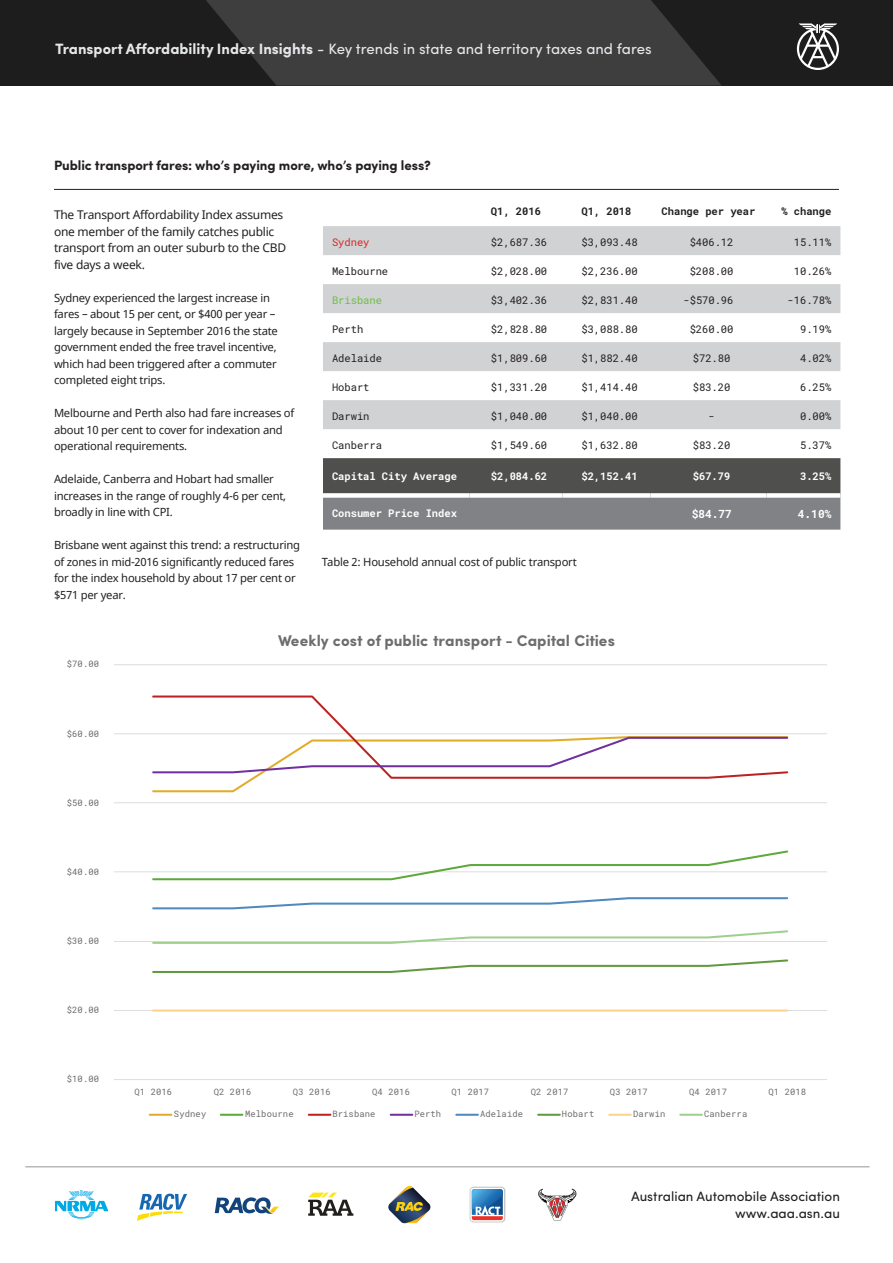
<style>
.page{position:relative;width:893px;height:1263px;background:#fff}
.page>*{position:absolute;margin:0;border:0;box-sizing:border-box;transform-origin:0 0}
.t1{font:700 15.6px "Sofia Pro";letter-spacing:-.005em;color:#6d6d6d}
.t2{font:15px "Sofia Pro";color:#e6e7e9}
.Heading_2{font:700 13.5px "Sofia Pro";letter-spacing:-.005em;color:#231f20}
.t3{font:13.5px "Sofia Pro";color:#231f20}
.Body{font:12px/16.5px "Noto Sans";letter-spacing:-.02em;color:#231f20}
.Body-2{font:11.25px/16.5px "Noto Sans";letter-spacing:-.02em;color:#231f20}
.Body-3{font:700 11.25px "Roboto Mono";color:#fff}
.Body-4{font:10.5px "Roboto Mono";letter-spacing:-.005em;color:#231f20}
.Body-5{font:700 10.5px "Roboto Mono";letter-spacing:-.005em;color:#fff}
.Body-6{font:700 10.5px "Roboto Mono";letter-spacing:-.005em;color:#231f20}
.Body-7{font:10.5px "Roboto Mono";letter-spacing:-.005em;color:#6dbe46}
.Body-8{font:10.5px "Roboto Mono";letter-spacing:-.005em;color:#d52a27}
.t4{font:8.85px "Roboto Mono";letter-spacing:.015em;color:#6d6d6d}
.s1{font-weight:700}
</style>
<div class="page">
<div style="left:0;top:0;width:893px;height:86px;background:#1c1d1c"></div>
<svg style="left:206px;top:0;width:515px;height:86px;background:#39393a"></svg>
<svg style="left:538px;top:1189px;width:38px;height:31px"></svg>
<img style="left:469px;top:1186px;width:37px;height:37px">
<img style="left:470px;top:1188px;width:34px;height:33px">
<svg style="left:472px;top:1189px;width:31px;height:31px"></svg>
<svg style="left:388px;top:1186px;width:42px;height:37px"></svg>
<svg style="left:215px;top:1197px;width:64px;height:17px"></svg>
<svg style="left:137px;top:1194px;width:50px;height:27px"></svg>
<svg style="left:308px;top:1192px;width:45px;height:24px"></svg>
<svg style="left:55px;top:1190px;width:53px;height:29px"></svg>
<hr style="left:25px;top:1166px;width:845px;height:1px;background:#979595">
<hr style="left:54px;top:189px;width:785px;height:1px;background:#231f20">
<svg style="left:797px;top:23px;width:42px;height:47px"></svg>
<svg style="left:323px;top:226px;width:517px;height:203px;fill:#d1d2d4"></svg>
<svg style="left:323px;top:458px;width:517px;height:72px;background:#676869"></svg>
<div style="left:323px;top:493px;width:146px;height:5px;background:#fff"></div>
<div style="left:469px;top:493px;width:93px;height:5px;background:#fff"></div>
<div style="left:562px;top:493px;width:88px;height:5px;background:#fff"></div>
<div style="left:650px;top:493px;width:116px;height:5px;background:#fff"></div>
<div style="left:766px;top:493px;width:74px;height:5px;background:#fff"></div>
<hr style="left:114px;top:1010px;width:713px;height:1px;background:#ddd">
<hr style="left:114px;top:941px;width:713px;height:1px;background:#ddd">
<hr style="left:114px;top:871px;width:713px;height:1px;background:#ddd">
<hr style="left:114px;top:802px;width:713px;height:1px;background:#ddd">
<hr style="left:114px;top:733px;width:713px;height:1px;background:#ddd">
<hr style="left:114px;top:664px;width:713px;height:1px;background:#ddd">
<hr style="left:114px;top:1079px;width:713px;height:1px;background:#ddd">
<svg style="left:151px;top:850px;width:638px;height:31px"></svg>
<svg style="left:152px;top:695px;width:199px;height:40px"></svg>
<svg style="left:152px;top:735px;width:637px;height:58px"></svg>
<svg style="left:152px;top:897px;width:637px;height:13px"></svg>
<svg style="left:152px;top:959px;width:637px;height:14px"></svg>
<hr style="left:153px;top:1009px;width:634px;height:2px;background:#fed389">
<svg style="left:152px;top:930px;width:637px;height:14px"></svg>
<hr style="left:150px;top:1114px;width:21px;height:2px;background:#e1ac26">
<hr style="left:221px;top:1114px;width:21px;height:2px;background:#5fa83c">
<hr style="left:309px;top:1114px;width:21px;height:2px;background:#bc2221">
<hr style="left:391px;top:1114px;width:21px;height:2px;background:#7030a0">
<hr style="left:456px;top:1114px;width:22px;height:2px;background:#5089bc">
<hr style="left:538px;top:1114px;width:22px;height:2px;background:#62993e">
<hr style="left:609px;top:1114px;width:22px;height:2px;background:#fed389">
<hr style="left:680px;top:1114px;width:22px;height:2px;background:#9fcf8f">
<p class="t2" style="left:55px;top:37px;width:598px"><span class="s1">Transport Affordability Index Insights</span> - Key trends in state and territory taxes and fares</p>
<p class="Heading_2" style="left:54px;top:154px;width:378px">Public transport fares: who’s paying more, who’s paying less?</p>
<p class="Body" style="left:54px;top:207px;width:234px">The Transport Affordability Index assumes one member of the family catches public transport from an outer suburb to the CBD five days a week.</p>
<p class="Body-2" style="left:54px;top:290px;width:225px">Sydney experienced the largest increase in fares – about 15 per cent, or $400 per year – largely because in September 2016 the state government ended the free travel incentive, which had been triggered after a commuter completed eight trips.</p>
<p class="Body-2" style="left:54px;top:405px;width:242px">Melbourne and Perth also had fare increases of about 10 per cent to cover for indexation and operational requirements.</p>
<p class="Body-2" style="left:54px;top:471px;width:234px">Adelaide, Canberra and Hobart had smaller increases in the range of roughly 4-6 per cent, broadly in line with CPI.</p>
<p class="Body-2" style="left:54px;top:537px;width:248px">Brisbane went against this trend: a restructuring of zones in mid-2016 significantly reduced fares for the index household by about 17 per cent or $571 per year.</p>
<p class="Body-6" style="left:491px;top:204px;width:52px">Q1, 2016</p>
<p class="Body-6" style="left:581px;top:204px;width:52px">Q1, 2018</p>
<p class="Body-6" style="left:662px;top:204px;width:95px">Change per year</p>
<p class="Body-6" style="left:781px;top:204px;width:52px">% change</p>
<p class="Body-8" style="left:332px;top:235px;width:39px">Sydney</p>
<p class="Body-4" style="left:491px;top:235px;width:58px">$2,687.36</p>
<p class="Body-4" style="left:581px;top:235px;width:58px">$3,093.48</p>
<p class="Body-4" style="left:690px;top:235px;width:45px">$406.12</p>
<p class="Body-4" style="left:794px;top:235px;width:39px">15.11%</p>
<p class="Body-4" style="left:332px;top:264px;width:58px">Melbourne</p>
<p class="Body-4" style="left:491px;top:264px;width:58px">$2,028.00</p>
<p class="Body-4" style="left:581px;top:264px;width:58px">$2,236.00</p>
<p class="Body-4" style="left:690px;top:264px;width:45px">$208.00</p>
<p class="Body-4" style="left:794px;top:264px;width:39px">10.26%</p>
<p class="Body-7" style="left:332px;top:293px;width:52px">Brisbane</p>
<p class="Body-4" style="left:491px;top:293px;width:58px">$3,402.36</p>
<p class="Body-4" style="left:581px;top:293px;width:58px">$2,831.40</p>
<p class="Body-4" style="left:683px;top:293px;width:52px">-$570.96</p>
<p class="Body-4" style="left:788px;top:293px;width:45px">-16.78%</p>
<p class="Body-4" style="left:332px;top:322px;width:33px">Perth</p>
<p class="Body-4" style="left:491px;top:322px;width:58px">$2,828.80</p>
<p class="Body-4" style="left:581px;top:322px;width:58px">$3,088.80</p>
<p class="Body-4" style="left:690px;top:322px;width:45px">$260.00</p>
<p class="Body-4" style="left:800px;top:322px;width:33px">9.19%</p>
<p class="Body-4" style="left:332px;top:351px;width:52px">Adelaide</p>
<p class="Body-4" style="left:491px;top:351px;width:58px">$1,809.60</p>
<p class="Body-4" style="left:581px;top:351px;width:58px">$1,882.40</p>
<p class="Body-4" style="left:693px;top:351px;width:39px">$72.80</p>
<p class="Body-4" style="left:800px;top:351px;width:33px">4.02%</p>
<p class="Body-4" style="left:332px;top:380px;width:39px">Hobart</p>
<p class="Body-4" style="left:491px;top:380px;width:58px">$1,331.20</p>
<p class="Body-4" style="left:581px;top:380px;width:58px">$1,414.40</p>
<p class="Body-4" style="left:693px;top:380px;width:39px">$83.20</p>
<p class="Body-4" style="left:800px;top:380px;width:33px">6.25%</p>
<p class="Body-4" style="left:332px;top:409px;width:39px">Darwin</p>
<p class="Body-4" style="left:491px;top:409px;width:58px">$1,040.00</p>
<p class="Body-4" style="left:581px;top:409px;width:58px">$1,040.00</p>
<p class="Body-4" style="left:708px;top:409px;width:8px">-</p>
<p class="Body-4" style="left:800px;top:409px;width:33px">0.00%</p>
<p class="Body-4" style="left:332px;top:438px;width:52px">Canberra</p>
<p class="Body-4" style="left:491px;top:438px;width:58px">$1,549.60</p>
<p class="Body-4" style="left:581px;top:438px;width:58px">$1,632.80</p>
<p class="Body-4" style="left:693px;top:438px;width:39px">$83.20</p>
<p class="Body-4" style="left:800px;top:438px;width:33px">5.37%</p>
<p class="Body-5" style="left:332px;top:468px;width:127px">Capital City Average</p>
<p class="Body-5" style="left:491px;top:468px;width:58px">$2,084.62</p>
<p class="Body-5" style="left:581px;top:468px;width:58px">$2,152.41</p>
<p class="Body-5" style="left:693px;top:468px;width:39px">$67.79</p>
<p class="Body-5" style="left:800px;top:468px;width:33px">3.25%</p>
<p class="Body-5" style="left:332px;top:506px;width:127px">Consumer Price Index</p>
<p class="Body-3" style="left:692px;top:506px;width:42px">$84.77</p>
<p class="Body-3" style="left:798px;top:506px;width:35px">4.10%</p>
<p class="Body-2" style="left:322px;top:554px;width:257px">Table 2: Household annual cost of public transport</p>
<p class="t4" style="left:67px;top:658px;width:34px">$70.00</p>
<p class="t4" style="left:67px;top:727px;width:34px">$60.00</p>
<p class="t4" style="left:67px;top:796px;width:34px">$50.00</p>
<p class="t4" style="left:67px;top:865px;width:34px">$40.00</p>
<p class="t4" style="left:67px;top:935px;width:34px">$30.00</p>
<p class="t4" style="left:67px;top:1004px;width:34px">$20.00</p>
<p class="t4" style="left:67px;top:1073px;width:34px">$10.00</p>
<p class="t1" style="left:278px;top:629px;width:338px">Weekly cost of public transport - Capital Cities</p>
<p class="t4" style="left:134px;top:1086px;width:39px">Q1 2016</p>
<p class="t4" style="left:214px;top:1086px;width:39px">Q2 2016</p>
<p class="t4" style="left:293px;top:1086px;width:39px">Q3 2016</p>
<p class="t4" style="left:372px;top:1086px;width:39px">Q4 2016</p>
<p class="t4" style="left:451px;top:1086px;width:39px">Q1 2017</p>
<p class="t4" style="left:531px;top:1086px;width:39px">Q2 2017</p>
<p class="t4" style="left:610px;top:1086px;width:39px">Q3 2017</p>
<p class="t4" style="left:689px;top:1086px;width:39px">Q4 2017</p>
<p class="t4" style="left:768px;top:1086px;width:39px">Q1 2018</p>
<p class="t4" style="left:174px;top:1108px;width:34px">Sydney</p>
<p class="t4" style="left:245px;top:1108px;width:50px">Melbourne</p>
<p class="t4" style="left:332px;top:1108px;width:45px">Brisbane</p>
<p class="t4" style="left:414px;top:1108px;width:28px">Perth</p>
<p class="t4" style="left:480px;top:1108px;width:45px">Adelaide</p>
<p class="t4" style="left:562px;top:1108px;width:34px">Hobart</p>
<p class="t4" style="left:633px;top:1108px;width:34px">Darwin</p>
<p class="t4" style="left:704px;top:1108px;width:45px">Canberra</p>
<p class="t3" style="left:631px;top:1186px;width:210px">Australian Automobile Association</p>
<p class="t3" style="left:735px;top:1203px;width:106px">www.aaa.asn.au</p>
</div>
